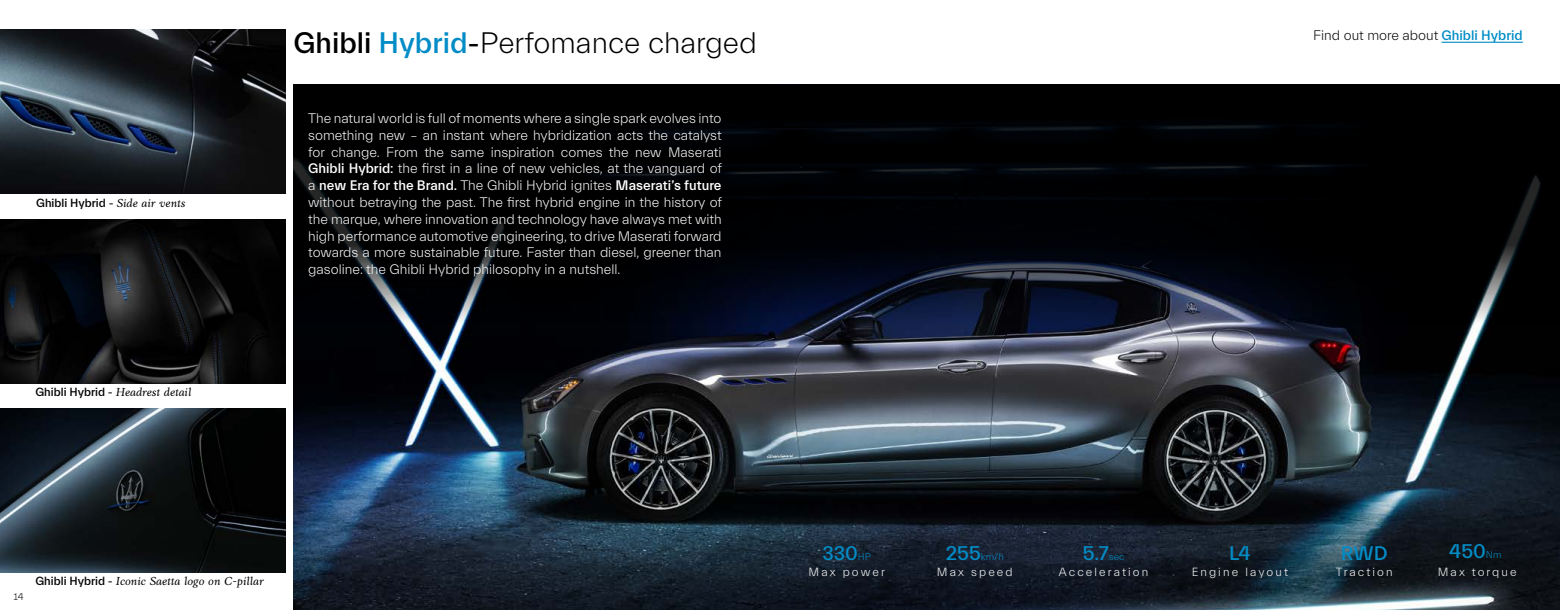
<style>
.page{position:relative;width:1560px;height:610px;background:#fff}
.page>*{position:absolute;margin:0;border:0;box-sizing:border-box;transform-origin:0 0}
.t1{font:300 30px "Everett";color:#000}
.t2{font:500 20px "Everett";color:#028cc6}
.t3{font:300 14px/16.8px "Everett";color:#fff;text-align:justify}
.t4{font:300 14px "Everett";color:#000}
.t5{font:italic 12px "Anko";color:#000}
.t6{font:300 12px "Everett";letter-spacing:.175em;color:#fff}
.t7{font:500 12px "Everett";color:#000}
.t8{font:300 10px "Everett";color:#028cc6}
.t9{font:300 10px "Everett";color:#000}
.s1{font-family:"Anko";font-weight:400;font-style:italic}
.s2{font-family:"Everett";font-weight:500;font-style:normal}
.s3{font-weight:500}
.s4{font-weight:500;color:#028cc6}
.s5{font-weight:300;font-size:10px}
.s6{font-weight:500;font-size:20px}
</style>
<div class="page">
<img style="left:294px;top:84px;width:1265px;height:525px">
<img style="left:0;top:29px;width:285px;height:165px">
<img style="left:0;top:219px;width:285px;height:164px">
<img style="left:0;top:408px;width:285px;height:164px">
<svg style="left:294px;top:85px;width:1265px;height:240px;background:#030509"></svg>
<hr style="left:1441px;top:42px;width:81px;height:1px;background:#028cc6">
<p class="t7" style="left:36px;top:197px;width:150px">Ghibli Hybrid - <span class="s1">Side air vents</span></p>
<p class="t5" style="left:35px;top:385px;width:157px"><span class="s2">Ghibli Hybrid -</span> Headrest detail</p>
<h1 class="t1" style="left:293px;top:27px;width:465px"><span class="s3">Ghibli</span> <span class="s4">Hybrid</span><span class="s3">-</span>Perfomance charged</h1>
<p class="t3" style="left:308px;top:110px;width:415px">The natural world is full of moments where a single spark evolves into something new – an instant where hybridization acts the catalyst for change. From the same inspiration comes the new Maserati <span class="s3">Ghibli Hybrid:</span> the first in a line of new vehicles, at the vanguard of a <span class="s3">new Era for the Brand.</span> The Ghibli Hybrid ignites <span class="s3">Maserati’s future </span>without betraying the past. The first hybrid engine in the history of the marque, where innovation and technology have always met with high performance automotive engineering, to drive Maserati forward towards a more sustainable future. Faster than diesel, greener than gasoline: the Ghibli Hybrid philosophy in a nutshell.</p>
<p class="t4" style="left:1312px;top:28px;width:211px">Find out more about <span class="s4">Ghibli Hybrid</span></p>
<p class="t9" style="left:14px;top:591px;width:11px">14</p>
<p class="t5" style="left:35px;top:574px;width:229px"><span class="s2">Ghibli Hybrid -</span> Iconic Saetta logo on C-pillar</p>
<h2 class="t2" style="left:822px;top:542px;width:50px">330<span class="s5">HP</span></h2>
<p class="t6" style="left:808px;top:565px;width:78px">Max power</p>
<p class="t6" style="left:1058px;top:565px;width:91px">Acceleration</p>
<p class="t8" style="left:945px;top:551px;width:60px"><span class="s6">255</span>km/h</p>
<h2 class="t2" style="left:1082px;top:542px;width:43px">5.7<span class="s5">sec</span></h2>
<p class="t6" style="left:936px;top:565px;width:77px">Max speed</p>
<h2 class="t2" style="left:1228px;top:542px;width:23px">L4</h2>
<p class="t6" style="left:1191px;top:565px;width:98px">Engine layout</p>
<h2 class="t2" style="left:1340px;top:542px;width:48px">RWD</h2>
<p class="t6" style="left:1335px;top:565px;width:58px">Traction</p>
<h2 class="t2" style="left:1448px;top:540px;width:54px">450<span class="s5">Nm</span></h2>
<p class="t6" style="left:1437px;top:565px;width:80px">Max torque</p>
</div>
